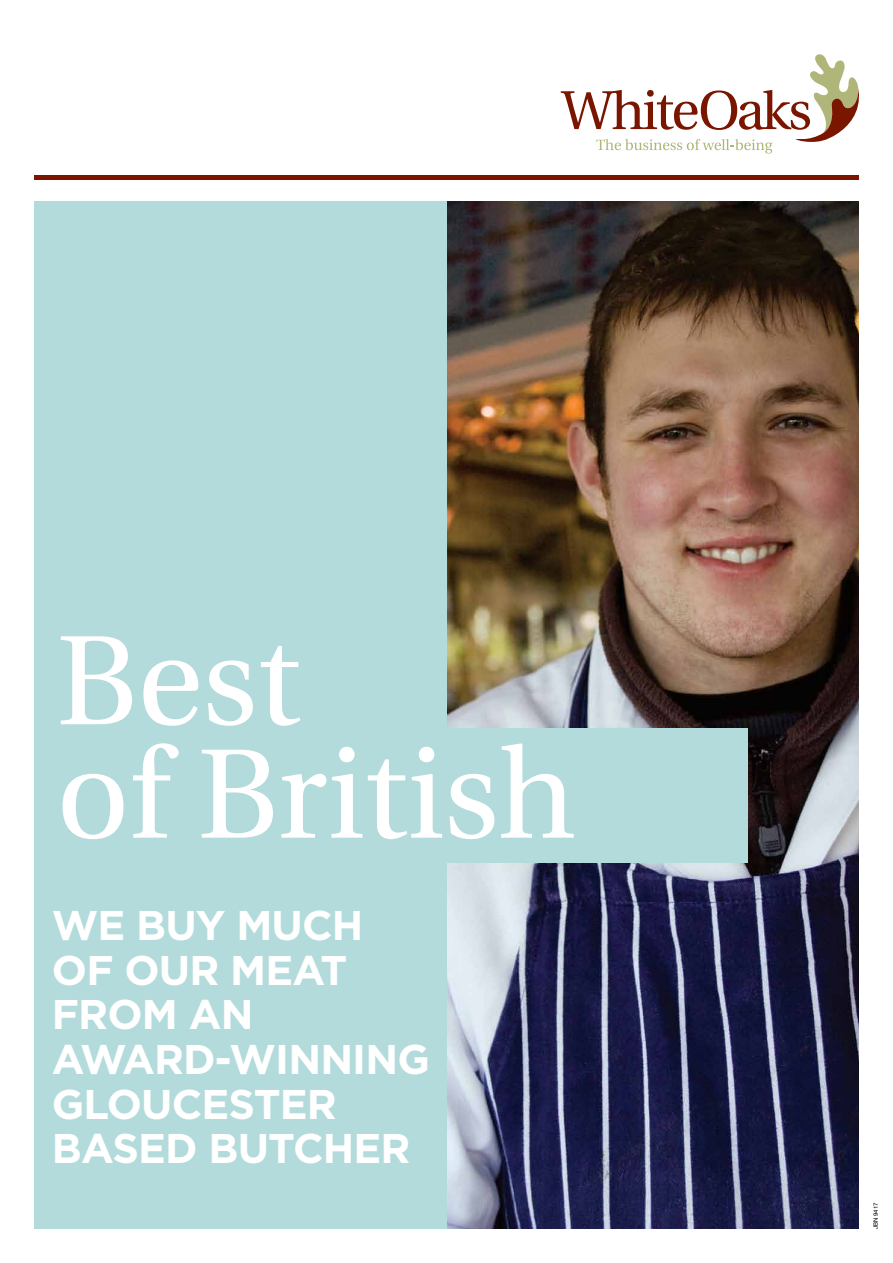
<style>
.page{position:relative;width:893px;height:1263px;background:#fff}
.page>*{position:absolute;margin:0;border:0;box-sizing:border-box;transform-origin:0 0}
.t1{font:127.05px/113.4px "Utopia";letter-spacing:-.005em;color:#fff}
.t2{font:700 41.55px/44.7px "Gotham HTF";letter-spacing:-.02em;color:#fff}
.t3{font:6px "Helvetica";color:#000}
</style>
<div class="page">
<img style="left:446px;top:201px;width:413px;height:1028px">
<div style="left:34px;top:201px;width:412px;height:1028px;background:#b3dbdc"></div>
<svg style="left:561px;top:54px;width:298px;height:100px"></svg>
<div style="left:34px;top:175px;width:825px;height:5px;background:#7a1600"></div>
<div style="left:35px;top:729px;width:713px;height:134px;background:#b3dbdc"></div>
<h1 class="t1" style="left:56px;top:627px;width:521px">Best<br>of British</h1>
<p class="t2" style="left:52px;top:902px;width:380px">WE BUY MUCH<br>OF OUR MEAT<br>FROM AN<br>AWARD-WINNING<br>GLOUCESTER<br>BASED BUTCHER</p>
<p class="t3" style="left:871px;top:1229px;width:28px;rotate:-90deg">JBN 9417</p>
</div>
